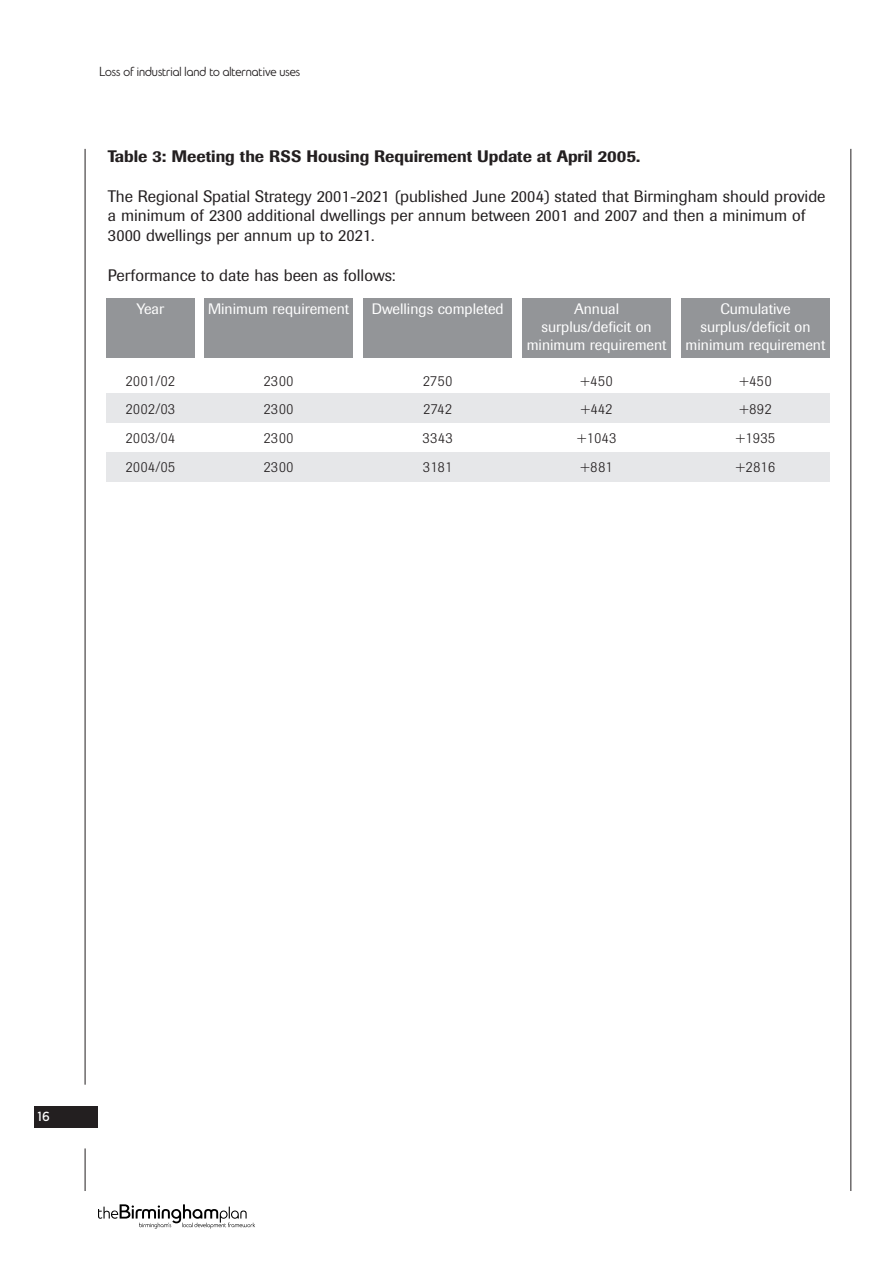
<style>
.page{position:relative;width:893px;height:1262px;background:#fff}
.page>*{position:absolute;margin:0;border:0;box-sizing:border-box;transform-origin:0 0}
.t1{font:16.5px/19.8px "Imago";color:#231f20}
.t2{font:500 16.5px "Imago";color:#231f20}
.t3{font:15px/18px "Imago";color:#fff;text-align:center}
.t4{font:300 15px/28.7px "Imago";color:#231f20;text-align:justify}
.t5{font:13.5px "Birmingham";color:#231f20}
.t6{font:700 13.5px "Birmingham";color:#fff}
</style>
<div class="page">
<div style="left:34px;top:1106px;width:64px;height:21px;background:#231f20"></div>
<svg style="left:98px;top:1204px;width:157px;height:24px"></svg>
<hr style="left:85px;top:1148px;width:1px;height:43px;background:#231f20">
<hr style="left:85px;top:149px;width:1px;height:935px;background:#231f20">
<hr style="left:850px;top:149px;width:1px;height:1042px;background:#231f20">
<div style="left:106px;top:452px;width:723px;height:30px;background:#e6e7e9"></div>
<div style="left:106px;top:298px;width:88px;height:59px;background:#939598"></div>
<div style="left:106px;top:393px;width:723px;height:30px;background:#e6e7e9"></div>
<div style="left:681px;top:298px;width:148px;height:59px;background:#939598"></div>
<div style="left:522px;top:298px;width:148px;height:59px;background:#939598"></div>
<div style="left:363px;top:298px;width:148px;height:59px;background:#939598"></div>
<div style="left:204px;top:298px;width:148px;height:59px;background:#939598"></div>
<p class="t5" style="left:99px;top:66px;width:202px">Loss of industrial land to alternative uses</p>
<p class="t2" style="left:108px;top:150px;width:534px">Table 3: Meeting the RSS Housing Requirement Update at April 2005.</p>
<p class="t1" style="left:108px;top:188px;width:719px">The Regional Spatial Strategy 2001-2021 (published June 2004) stated that Birmingham should provide a minimum of 2300 additional dwellings per annum between 2001 and 2007 and then a minimum of<br>3000 dwellings per annum up to 2021.</p>
<p class="t1" style="left:108px;top:267px;width:289px">Performance to date has been as follows:</p>
<p class="t3" style="left:685px;top:301px;width:141px">Cumulative surplus/deficit on minimum requirement</p>
<p class="t4" style="left:735px;top:367px;width:41px;text-align:left">+450 +892 +1935 +2816</p>
<p class="t3" style="left:137px;top:301px;width:29px">Year</p>
<p class="t3" style="left:208px;top:301px;width:143px">Minimum requirement</p>
<p class="t3" style="left:371px;top:301px;width:133px">Dwellings completed</p>
<p class="t3" style="left:526px;top:301px;width:141px">Annual<br>surplus/deficit on minimum requirement</p>
<p class="t4" style="left:576px;top:367px;width:41px;text-align:left">+450 +442 +1043 +881</p>
<p class="t4" style="left:125px;top:367px;width:51px">2001/02<br>2002/03<br>2003/04<br>2004/05</p>
<p class="t4" style="left:263px;top:367px;width:32px">2300<br>2300<br>2300<br>2300</p>
<p class="t4" style="left:422px;top:367px;width:32px">2750<br>2742<br>3343<br>3181</p>
<p class="t6" style="left:38px;top:1111px;width:13px">16</p>
</div>
